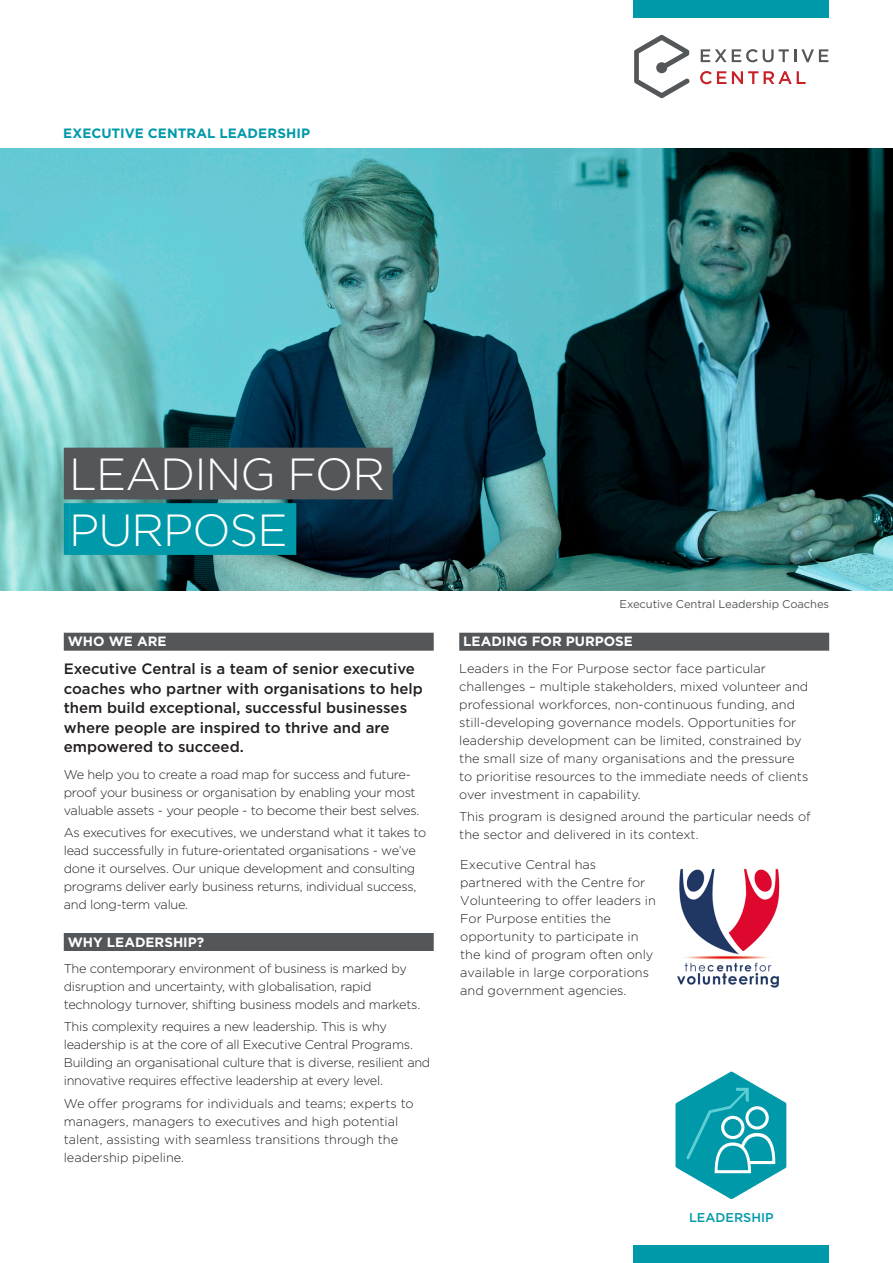
<style>
.page{position:relative;width:893px;height:1263px;background:#fff}
.page>*{position:absolute;margin:0;border:0;box-sizing:border-box;transform-origin:0 0}
.Heading{font:300 45px/55.5px "Gotham";letter-spacing:-.02em;color:#fff}
.Intro_Para{font:500 15px/19.5px "Gotham";color:#231f20}
.Sub_Head_1{font:700 13.5px "Gotham";color:#fff}
.Body_Copy{font:700 13.5px "Gotham";letter-spacing:.005em;color:#0099a9}
.Body_Copy-2{font:300 12.75px/18px "Gotham";color:#231f20}
.Body_Copy-3{font:300 12.75px/18px "Gotham";letter-spacing:-.02em;color:#231f20}
.t1{font:500 12.75px "Gotham";color:#0099a9}
.Body_Copy-4{font:11.25px "Gotham";letter-spacing:-.01em;color:#54575a}
</style>
<div class="page">
<svg style="left:701px;top:49px;width:127px;height:13px"></svg>
<svg style="left:700px;top:71px;width:26px;height:13px"></svg>
<svg style="left:732px;top:71px;width:26px;height:13px"></svg>
<svg style="left:764px;top:71px;width:42px;height:13px"></svg>
<svg style="left:634px;top:35px;width:56px;height:63px"></svg>
<div style="left:634px;top:0;width:195px;height:18px;background:#0099a9"></div>
<div style="left:634px;top:1245px;width:195px;height:18px;background:#0099a9"></div>
<div style="left:459px;top:633px;width:370px;height:18px;background:#54575a"></div>
<div style="left:64px;top:633px;width:370px;height:18px;background:#54575a"></div>
<div style="left:64px;top:933px;width:370px;height:18px;background:#54575a"></div>
<svg style="left:675px;top:1071px;width:111px;height:128px"></svg>
<img style="left:0;top:149px;width:893px;height:441px">
<div style="left:64px;top:448px;width:329px;height:51px;background:#54575a"></div>
<div style="left:64px;top:503px;width:5px;height:52px;background:#0098a8"></div>
<div style="left:69px;top:503px;width:227px;height:52px;background:#0099a9"></div>
<img style="left:677px;top:868px;width:103px;height:120px">
<p class="Body_Copy" style="left:63px;top:124px;width:249px">EXECUTIVE CENTRAL LEADERSHIP</p>
<p class="Heading" style="left:69px;top:445px;width:317px">LEADING FOR<br>PURPOSE</p>
<p class="Sub_Head_1" style="left:68px;top:632px;width:100px">WHO WE ARE</p>
<p class="Intro_Para" style="left:64px;top:659px;width:361px">Executive Central is a team of senior executive coaches who partner with organisations to help them build exceptional, successful businesses where people are inspired to thrive and are empowered to succeed.</p>
<p class="Body_Copy-3" style="left:64px;top:765px;width:357px">We help you to create a road map for success and future&shy;proof your business or organisation by enabling your most valuable assets - your people - to become their best selves.</p>
<p class="Body_Copy-3" style="left:64px;top:823px;width:364px">As executives for executives, we understand what it takes to lead successfully in future-orientated organisations - we’ve done it ourselves. Our unique development and consulting programs deliver early business returns, individual success, and long-term value.</p>
<p class="Sub_Head_1" style="left:68px;top:933px;width:138px">WHY LEADERSHIP?</p>
<p class="Body_Copy-3" style="left:64px;top:959px;width:358px">The contemporary environment of business is marked by disruption and uncertainty, with globalisation, rapid technology turnover, shifting business models and markets.</p>
<p class="Body_Copy-3" style="left:64px;top:1017px;width:368px">This complexity requires a new leadership. This is why leadership is at the core of all Executive Central Programs.<br>Building an organisational culture that is diverse, resilient and innovative requires effective leadership at every level.</p>
<p class="Body_Copy-2" style="left:64px;top:1094px;width:351px">We offer programs for individuals and teams; experts to managers, managers to executives and high potential talent, assisting with seamless transitions through the leadership pipeline.</p>
<p class="Body_Copy-4" style="left:620px;top:597px;width:211px">Executive Central Leadership Coaches</p>
<p class="Sub_Head_1" style="left:463px;top:632px;width:171px">LEADING FOR PURPOSE</p>
<p class="Body_Copy-2" style="left:459px;top:659px;width:351px">Leaders in the For Purpose sector face particular challenges – multiple stakeholders, mixed volunteer and professional workforces, non-continuous funding, and still-developing governance models. Opportunities for leadership development can be limited, constrained by the small size of many organisations and the pressure to prioritise resources to the immediate needs of clients over investment in capability.</p>
<p class="Body_Copy-2" style="left:459px;top:807px;width:353px">This program is designed around the particular needs of the sector and delivered in its context.</p>
<p class="Body_Copy-2" style="left:460px;top:855px;width:197px">Executive Central has partnered with the Centre for<br>Volunteering to offer leaders in<br>For Purpose entities the opportunity to participate in the kind of program often only available in large corporations and government agencies.</p>
<p class="t1" style="left:689px;top:1209px;width:86px">LEADERSHIP</p>
</div>
